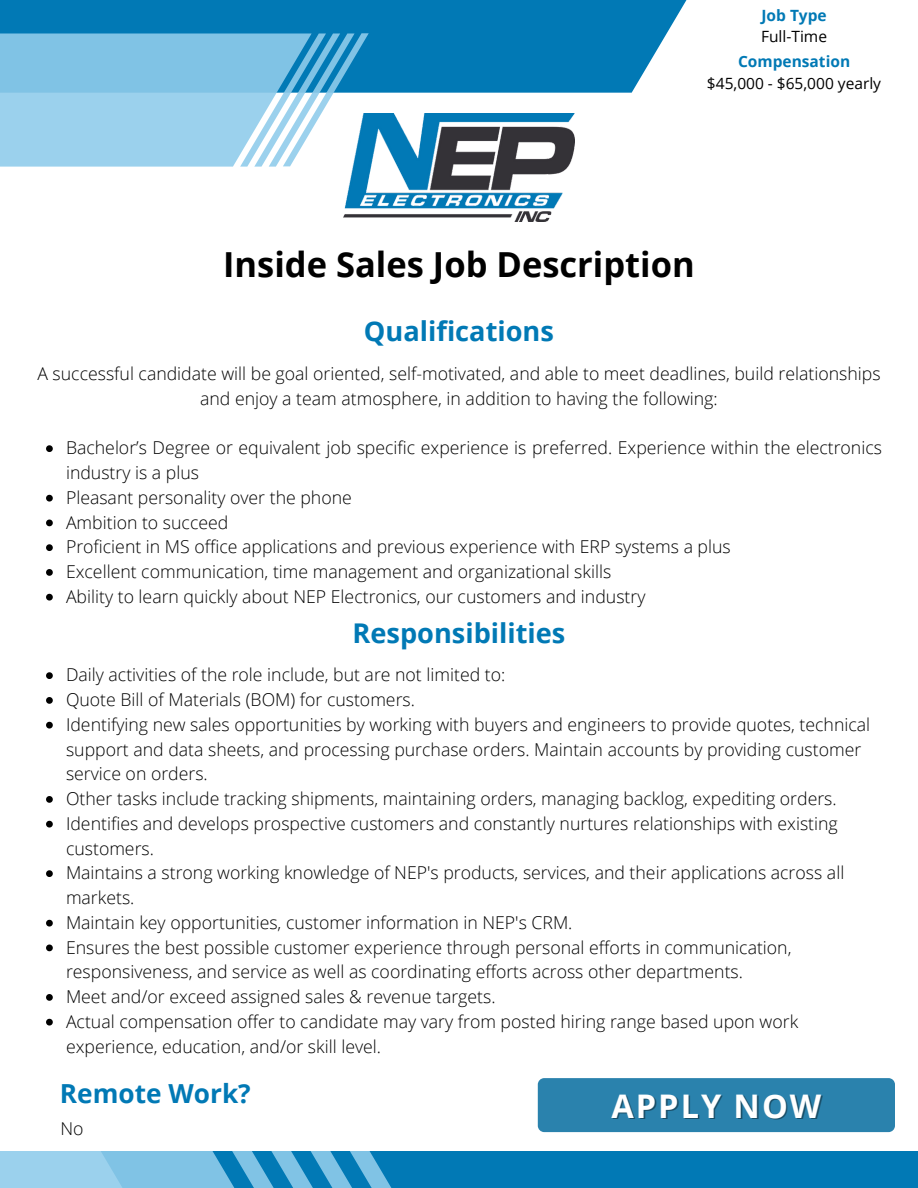
<style>
.page{position:relative;width:918px;height:1188px;background:#fff}
.page>*{position:absolute;margin:0;border:0;box-sizing:border-box;transform-origin:0 0}
.t1{font:700 34.5px "Open Sans";color:#000}
.t2{font:700 32.55px "Open Sans";letter-spacing:.06em;color:#fff}
.t3{font:700 27.15px "Open Sans";color:#0179b5}
.t4{font:700 26.25px "Open Sans";color:#0179b5}
.t5{font:300 17.7px/24.8px "Open Sans";color:#000}
.t6{font:15.45px "Open Sans";color:#000}
.t7{font:700 15.45px "Open Sans";color:#0179b5}
</style>
<div class="page">
<svg style="left:0;top:0;width:687px;height:167px"></svg>
<svg style="left:0;top:1151px;width:918px;height:37px;background:#2e93c5"></svg>
<img style="left:343px;top:114px;width:232px;height:108px">
<svg style="left:46px;top:445px;width:7px;height:7px"></svg>
<svg style="left:46px;top:495px;width:7px;height:7px"></svg>
<svg style="left:46px;top:520px;width:7px;height:6px"></svg>
<svg style="left:46px;top:544px;width:7px;height:7px"></svg>
<svg style="left:46px;top:569px;width:7px;height:7px"></svg>
<svg style="left:46px;top:594px;width:7px;height:7px"></svg>
<svg style="left:46px;top:672px;width:7px;height:7px"></svg>
<svg style="left:46px;top:697px;width:7px;height:7px"></svg>
<svg style="left:46px;top:722px;width:7px;height:7px"></svg>
<svg style="left:46px;top:796px;width:7px;height:7px"></svg>
<svg style="left:46px;top:821px;width:7px;height:7px"></svg>
<svg style="left:46px;top:870px;width:7px;height:7px"></svg>
<svg style="left:46px;top:920px;width:7px;height:7px"></svg>
<svg style="left:46px;top:945px;width:7px;height:6px"></svg>
<svg style="left:46px;top:994px;width:7px;height:7px"></svg>
<svg style="left:46px;top:1019px;width:7px;height:7px"></svg>
<div style="left:538px;top:1078px;width:357px;height:54px;background:#2a82ad;border-radius:6px"></div>
<p class="t7" style="left:761px;top:4px;width:67px">Job Type</p>
<p class="t6" style="left:761px;top:26px;width:67px">Full-Time</p>
<p class="t7" style="left:738px;top:51px;width:114px">Compensation</p>
<p class="t6" style="left:707px;top:72px;width:176px">$45,000 - $65,000 yearly</p>
<h1 class="t1" style="left:223px;top:240px;width:473px">Inside Sales Job Description</h1>
<h3 class="t3" style="left:364px;top:312px;width:192px">Qualifications</h3>
<p class="t5" style="left:37px;top:361px;width:845px;text-align:center">A successful candidate will be goal oriented, self-motivated, and able to meet deadlines, build relationships and enjoy a team atmosphere, in addition to having the following:</p>
<p class="t5" style="left:66px;top:435px;width:818px">Bachelor’s Degree or equivalent job specific experience is preferred. Experience within the electronics industry is a plus<br>Pleasant personality over the phone<br>Ambition to succeed<br>Proficient in MS office applications and previous experience with ERP systems a plus<br>Excellent communication, time management and organizational skills<br>Ability to learn quickly about NEP Electronics, our customers and industry</p>
<h3 class="t3" style="left:352px;top:614px;width:215px">Responsibilities</h3>
<p class="t5" style="left:66px;top:662px;width:806px">Daily activities of the role include, but are not limited to:<br>Quote Bill of Materials (BOM) for customers.<br>Identifying new sales opportunities by working with buyers and engineers to provide quotes, technical support and data sheets, and processing purchase orders. Maintain accounts by providing customer service on orders.<br>Other tasks include tracking shipments, maintaining orders, managing backlog, expediting orders.<br>Identifies and develops prospective customers and constantly nurtures relationships with existing customers.<br>Maintains a strong working knowledge of NEP's products, services, and their applications across all markets.<br>Maintain key opportunities, customer information in NEP's CRM.<br>Ensures the best possible customer experience through personal efforts in communication, responsiveness, and service as well as coordinating efforts across other departments.<br>Meet and/or exceed assigned sales &amp; revenue targets.<br>Actual compensation offer to candidate may vary from posted hiring range based upon work experience, education, and/or skill level.</p>
<h3 class="t4" style="left:60px;top:1075px;width:192px">Remote Work?</h3>
<p class="t5" style="left:60px;top:1116px;width:25px">No</p>
<h2 class="t2" style="left:612px;top:1083px;width:211px">APPLY NOW</h2>
</div>
